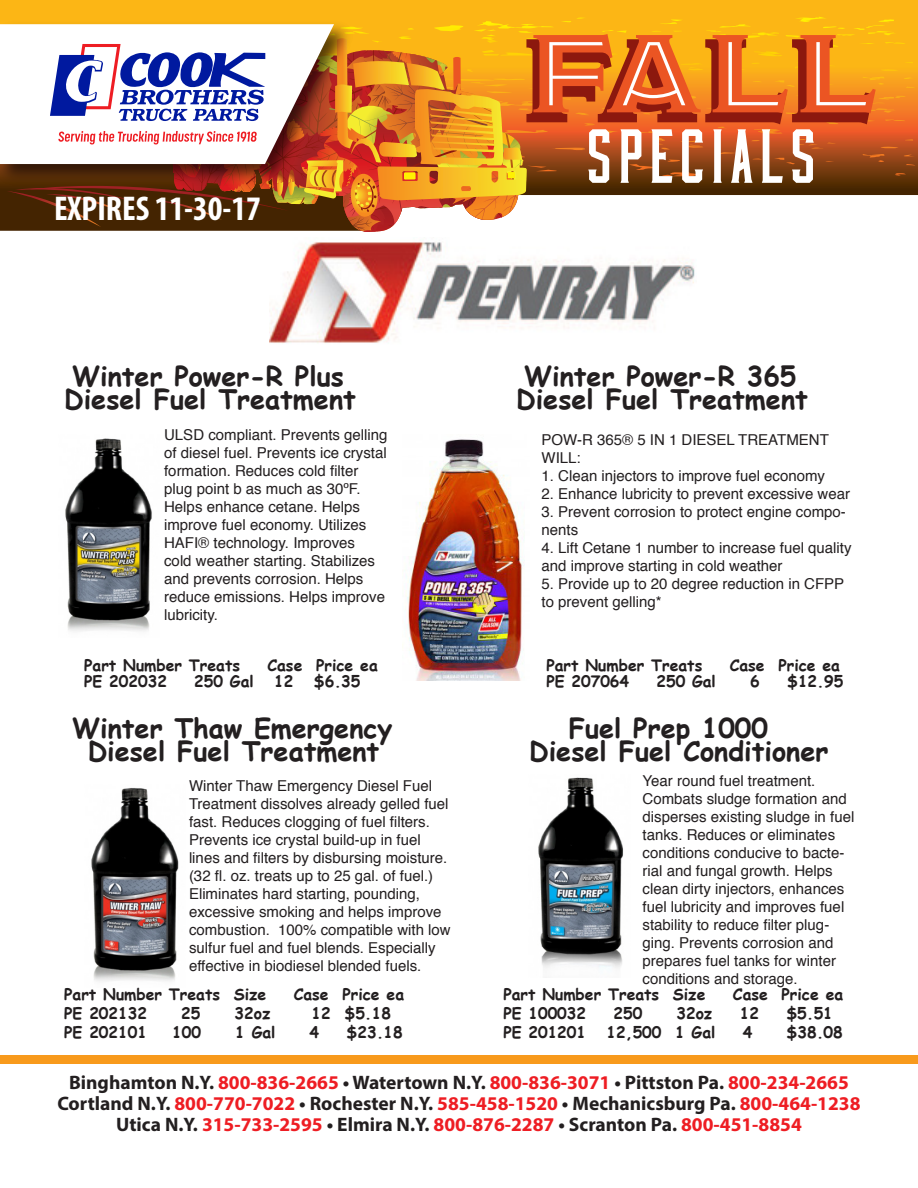
<style>
.page{position:relative;width:918px;height:1188px;background:#fff}
.page>*{position:absolute;margin:0;border:0;box-sizing:border-box;transform-origin:0 0}
.t1{font:700 condensed 34.5px "Myriad Pro";color:#fff}
.t2{font:700 27px "Comic Sans MS";color:#231f20}
.t3{font:700 19.5px "Myriad Pro";color:#231f20}
.t4{font:700 19.5px "Myriad Pro";color:#ee1d23}
.t5{font:700 15.75px "Comic Sans MS";color:#231f20}
.t6{font:15px/18px "Helvetica";color:#231f20}
.s1{color:#ee1d23}
.s2{color:#231f20}
</style>
<div class="page">
<div style="left:0;top:1055px;width:918px;height:9px;background:#f89a1c"></div>
<div style="left:0;top:0;width:918px;height:231px;background:#fcb615"></div>
<svg style="left:0;top:24px;width:7px;height:140px"></svg>
<svg style="left:7px;top:17px;width:908px;height:215px"></svg>
<img style="left:269px;top:242px;width:426px;height:101px">
<img style="left:406px;top:439px;width:119px;height:242px">
<img style="left:65px;top:438px;width:87px;height:193px">
<img style="left:91px;top:788px;width:88px;height:193px">
<img style="left:538px;top:777px;width:85px;height:191px">
<p class="t1" style="left:54px;top:187px;width:208px">EXPIRES 11-30-17</p>
<p class="t2" style="left:72px;top:356px;width:273px">Winter Power-R Plus</p>
<p class="t2" style="left:64px;top:379px;width:293px">Diesel Fuel Treatment</p>
<p class="t6" style="left:164px;top:426px;width:225px">ULSD compliant. Prevents gelling of diesel fuel. Prevents ice crystal formation. Reduces cold filter plug point b as much as 30ºF.<br>Helps enhance cetane. Helps improve fuel economy. Utilizes<br>HAFI® technology. Improves<br>cold weather starting. Stabilizes and prevents corrosion. Helps reduce emissions. Helps improve lubricity.</p>
<p class="t5" style="left:84px;top:654px;width:157px">Part Number Treats</p>
<p class="t5" style="left:267px;top:654px;width:112px">Case Price ea</p>
<p class="t5" style="left:84px;top:670px;width:84px">PE 202032</p>
<p class="t5" style="left:194px;top:670px;width:61px">250 Gal</p>
<p class="t5" style="left:274px;top:670px;width:21px">12</p>
<p class="t5" style="left:314px;top:670px;width:48px">$6.35</p>
<p class="t2" style="left:72px;top:708px;width:322px">Winter Thaw Emergency</p>
<p class="t2" style="left:88px;top:731px;width:293px">Diesel Fuel Treatment</p>
<p class="t6" style="left:189px;top:777px;width:261px">Winter Thaw Emergency Diesel Fuel Treatment dissolves already gelled fuel fast. Reduces clogging of fuel filters.<br>Prevents ice crystal build-up in fuel lines and filters by disbursing moisture. (32 fl. oz. treats up to 25 gal. of fuel.)</p>
<p class="t6" style="left:189px;top:885px;width:263px">Eliminates hard starting, pounding, excessive smoking and helps improve combustion. 100% compatible with low sulfur fuel and fuel blends. Especially effective in biodiesel blended fuels.</p>
<p class="t5" style="left:64px;top:983px;width:204px">Part Number Treats Size</p>
<p class="t5" style="left:294px;top:983px;width:112px">Case Price ea</p>
<p class="t5" style="left:64px;top:1002px;width:84px">PE 202132</p>
<p class="t5" style="left:181px;top:1002px;width:21px">25</p>
<p class="t5" style="left:235px;top:1002px;width:37px">32oz</p>
<p class="t5" style="left:312px;top:1002px;width:81px">12 $5.18</p>
<p class="t5" style="left:64px;top:1021px;width:84px">PE 202101</p>
<p class="t5" style="left:172px;top:1021px;width:30px">100</p>
<p class="t5" style="left:235px;top:1021px;width:42px">1 Gal</p>
<p class="t5" style="left:310px;top:1021px;width:11px">4</p>
<p class="t5" style="left:347px;top:1021px;width:58px">$23.18</p>
<p class="t2" style="left:524px;top:356px;width:274px">Winter Power-R 365</p>
<p class="t2" style="left:516px;top:379px;width:293px">Diesel Fuel Treatment</p>
<p class="t6" style="left:542px;top:432px;width:289px">POW-R 365® 5 IN 1 DIESEL TREATMENT<br>WILL:</p>
<p class="t6" style="left:542px;top:468px;width:285px">1. Clean injectors to improve fuel economy</p>
<p class="t6" style="left:542px;top:486px;width:310px">2. Enhance lubricity to prevent excessive wear</p>
<p class="t6" style="left:542px;top:504px;width:306px">3. Prevent corrosion to protect engine compo&shy;nents</p>
<p class="t6" style="left:542px;top:540px;width:311px">4. Lift Cetane 1 number to increase fuel quality and improve starting in cold weather</p>
<p class="t6" style="left:542px;top:576px;width:304px">5. Provide up to 20 degree reduction in CFPP to prevent gelling*</p>
<p class="t5" style="left:546px;top:654px;width:157px">Part Number Treats</p>
<p class="t5" style="left:730px;top:654px;width:112px">Case Price ea</p>
<p class="t5" style="left:546px;top:670px;width:84px">PE 207064</p>
<p class="t5" style="left:657px;top:670px;width:61px">250 Gal</p>
<p class="t5" style="left:750px;top:670px;width:11px">6</p>
<p class="t5" style="left:787px;top:670px;width:58px">$12.95</p>
<p class="t2" style="left:569px;top:708px;width:201px">Fuel Prep 1000</p>
<p class="t2" style="left:529px;top:731px;width:301px">Diesel Fuel Conditioner</p>
<p class="t6" style="left:643px;top:772px;width:213px">Year round fuel treatment.<br>Combats sludge formation and disperses existing sludge in fuel tanks. Reduces or eliminates conditions conducive to bacte&shy;rial and fungal growth. Helps clean dirty injectors, enhances fuel lubricity and improves fuel stability to reduce filter plug&shy;ging. Prevents corrosion and prepares fuel tanks for winter conditions and storage.</p>
<p class="t5" style="left:503px;top:983px;width:204px">Part Number Treats Size</p>
<p class="t5" style="left:733px;top:983px;width:112px">Case Price ea</p>
<p class="t5" style="left:503px;top:1002px;width:84px">PE 100032</p>
<p class="t5" style="left:613px;top:1002px;width:30px">250</p>
<p class="t5" style="left:676px;top:1002px;width:37px">32oz</p>
<p class="t5" style="left:740px;top:1002px;width:21px">12</p>
<p class="t5" style="left:786px;top:1002px;width:48px">$5.51</p>
<p class="t5" style="left:503px;top:1021px;width:84px">PE 201201</p>
<p class="t5" style="left:607px;top:1021px;width:110px">12,500 1 Gal</p>
<p class="t5" style="left:743px;top:1021px;width:11px">4</p>
<p class="t5" style="left:787px;top:1021px;width:58px">$38.08</p>
<p class="t3" style="left:69px;top:1070px;width:781px">Binghamton N.Y. <span class="s1">800-836-2665</span> • Watertown N.Y. <span class="s1">800-836-3071</span> • Pittston Pa. <span class="s1">800-234-2665</span></p>
<p class="t3" style="left:57px;top:1091px;width:805px">Cortland N.Y. <span class="s1">800-770-7022</span> • Rochester N.Y. <span class="s1">585-458-1520</span> • Mechanicsburg Pa. <span class="s1">800-464-1238</span></p>
<p class="t4" style="left:116px;top:1112px;width:687px"><span class="s2">Utica N.Y.</span> 315-733-2595 <span class="s2">• Elmira N.Y.</span> 800-876-2287 <span class="s2">• Scranton Pa.</span> 800-451-8854</p>
</div>
